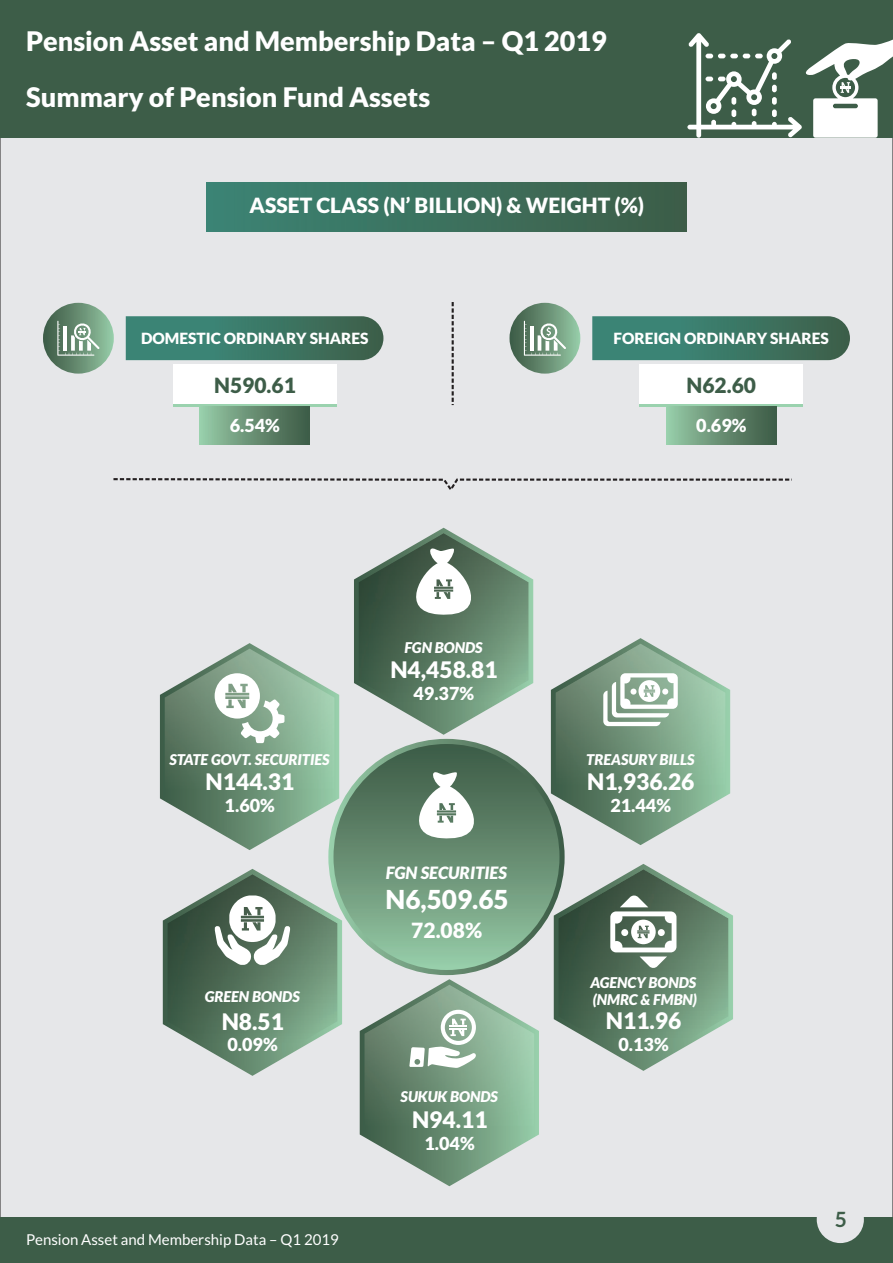
<style>
.page{position:relative;width:893px;height:1263px;background:#fff}
.page>*{position:absolute;margin:0;border:0;box-sizing:border-box;transform-origin:0 0}
.t1{font:900 27px "Lato";color:#fff}
.t2{font:900 26.25px "Lato";color:#fff}
.t3{font:900 22.8px "Lato";color:#fff}
.t4{font:900 21px "Lato";color:#fff}
.t5{font:900 21px "Lato";color:#3d5d48}
.t6{font:700 21px "Lato";color:#3d5d48}
.t7{font:900 18px "Lato";color:#fff}
.t8{font:italic 900 17.1px "Lato";color:#fff}
.t9{font:900 15.45px "Lato";color:#fff}
.t10{font:15px "Lato";color:#fff}
.t11{font:italic 900 14.85px/17.9px "Lato";color:#fff}
</style>
<div class="page">
<div style="left:0;top:138px;width:893px;height:1080px;background:#e6e7e9"></div>
<div style="left:0;top:1218px;width:893px;height:45px;background:#3d5d48"></div>
<div style="left:817px;top:1196px;width:47px;height:47px;background:#e6e7e9;border-radius:50%"></div>
<div style="left:0;top:0;width:893px;height:138px;background:#3d5d48"></div>
<svg style="left:687px;top:33px;width:206px;height:105px"></svg>
<svg style="left:126px;top:316px;width:257px;height:44px;background:#3f7a69"></svg>
<svg style="left:43px;top:303px;width:71px;height:71px;background:#6a9175"></svg>
<svg style="left:592px;top:316px;width:258px;height:44px;background:#3f7a69"></svg>
<svg style="left:509px;top:303px;width:71px;height:71px;background:#6a9176"></svg>
<div style="left:173px;top:365px;width:163px;height:41px;background:#fff"></div>
<div style="left:639px;top:365px;width:164px;height:41px;background:#fff"></div>
<svg style="left:452px;top:302px;width:2px;height:103px"></svg>
<svg style="left:111px;top:477px;width:683px;height:16px;background:#d4d5d7"></svg>
<hr style="left:173px;top:404px;width:163px;height:2px;background:#9ad2ae">
<hr style="left:639px;top:404px;width:164px;height:2px;background:#9ad2ae">
<svg style="left:524px;top:321px;width:42px;height:35px"></svg>
<svg style="left:57px;top:321px;width:43px;height:35px"></svg>
<svg style="left:328px;top:739px;width:237px;height:236px;background:#6c9277"></svg>
<div style="left:333px;top:744px;width:226px;height:226px;background:linear-gradient(to bottom,#3b5743,#95c8a5);border-radius:50%"></div>
<svg style="left:401px;top:770px;width:96px;height:72px"></svg>
<svg style="left:354px;top:528px;width:179px;height:207px;background:#859c8c"></svg>
<svg style="left:551px;top:638px;width:179px;height:207px;background:#95b09d"></svg>
<svg style="left:360px;top:979px;width:179px;height:207px;background:#95b09d"></svg>
<svg style="left:160px;top:643px;width:179px;height:207px;background:#96b19e"></svg>
<svg style="left:163px;top:869px;width:179px;height:207px;background:#879e8e"></svg>
<svg style="left:554px;top:864px;width:179px;height:207px;background:#829a89"></svg>
<div style="left:666px;top:406px;width:110px;height:38px;background:linear-gradient(to right,#96caa7,#3c5844)"></div>
<div style="left:200px;top:406px;width:109px;height:38px;background:linear-gradient(to right,#96caa6,#3c5743)"></div>
<div style="left:207px;top:182px;width:479px;height:50px;background:linear-gradient(to right,#3b8475,#3d5d47)"></div>
<h1 class="t1" style="left:26px;top:30px;width:582px">Pension Asset and Membership Data – Q1 2019</h1>
<h1 class="t1" style="left:26px;top:85px;width:406px">Summary of Pension Fund Assets</h1>
<h3 class="t4" style="left:250px;top:196px;width:396px">ASSET CLASS (N’ BILLION) &amp; WEIGHT (%)</h3>
<p class="t9" style="left:141px;top:331px;width:229px">DOMESTIC ORDINARY SHARES</p>
<p class="t9" style="left:614px;top:331px;width:217px">FOREIGN ORDINARY SHARES</p>
<h3 class="t5" style="left:214px;top:376px;width:83px">N590.61</h3>
<h3 class="t5" style="left:687px;top:376px;width:71px">N62.60</h3>
<p class="t7" style="left:230px;top:417px;width:52px">6.54%</p>
<p class="t7" style="left:696px;top:417px;width:52px">0.69%</p>
<p class="t11" style="left:404px;top:639px;width:80px">FGN BONDS</p>
<h3 class="t3" style="left:390px;top:660px;width:109px">N4,458.81</h3>
<p class="t11" style="left:169px;top:751px;width:162px">STATE GOVT. SECURITIES</p>
<h3 class="t3" style="left:206px;top:772px;width:90px">N144.31</h3>
<p class="t7" style="left:225px;top:797px;width:52px">1.60%</p>
<p class="t11" style="left:205px;top:989px;width:97px">GREEN BONDS</p>
<h3 class="t3" style="left:222px;top:1011px;width:64px">N8.51</h3>
<p class="t7" style="left:228px;top:1037px;width:52px">0.09%</p>
<p class="t10" style="left:26px;top:1233px;width:314px">Pension Asset and Membership Data – Q1 2019</p>
<p class="t7" style="left:413px;top:686px;width:62px">49.37%</p>
<p class="t8" style="left:386px;top:865px;width:123px">FGN SECURITIES</p>
<h2 class="t2" style="left:386px;top:888px;width:125px">N6,509.65</h2>
<h3 class="t4" style="left:411px;top:921px;width:72px">72.08%</h3>
<p class="t11" style="left:401px;top:1089px;width:99px">SUKUK BONDS</p>
<h3 class="t3" style="left:412px;top:1110px;width:77px">N94.11</h3>
<p class="t7" style="left:424px;top:1135px;width:52px">1.04%</p>
<p class="t11" style="left:586px;top:751px;width:110px">TREASURY BILLS</p>
<h3 class="t3" style="left:587px;top:772px;width:109px">N1,936.26</h3>
<p class="t7" style="left:610px;top:797px;width:62px">21.44%</p>
<p class="t11" style="left:591px;top:974px;width:108px">AGENCY BONDS (NMRC &amp; FMBN)</p>
<h3 class="t3" style="left:606px;top:1011px;width:77px">N11.96</h3>
<p class="t7" style="left:618px;top:1036px;width:52px">0.13%</p>
<h3 class="t6" style="left:835px;top:1210px;width:14px">5</h3>
</div>
